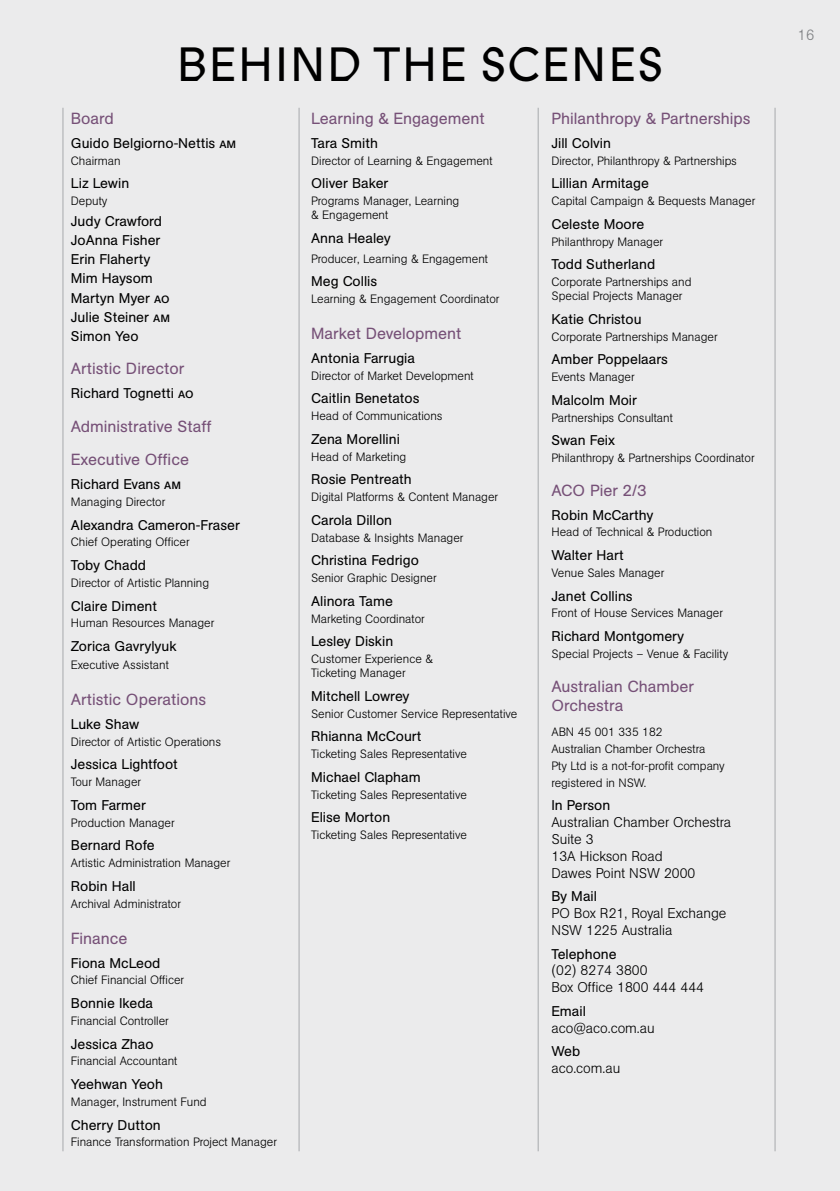
<style>
.page{position:relative;width:840px;height:1191px;background:#fff}
.page>*{position:absolute;margin:0;border:0;box-sizing:border-box;transform-origin:0 0}
.t1{font:48px "Prophet";letter-spacing:.01em;color:#000}
.t2{font:16px/33.6px "AG Book Std";color:#765077}
.t3{font:300 15px "AG Book Std";color:#808285}
.t4{font:14px/19.2px "AG Book Std";color:#000}
.t5{font:300 14px/16.8px "AG Book Std";color:#000}
.t6{font:300 12px/14px "AG Book Std";color:#000}
</style>
<div class="page">
<div style="left:0;top:0;width:839px;height:1191px;background:#ebebec"></div>
<hr style="left:537px;top:108px;width:1px;height:1043px;background:#a7a9ac">
<hr style="left:298px;top:108px;width:1px;height:1043px;background:#a7a9ac">
<hr style="left:63px;top:108px;width:1px;height:1043px;background:#a7a9ac">
<hr style="left:774px;top:108px;width:1px;height:1043px;background:#a7a9ac">
<h1 class="t1" style="left:176px;top:33px;width:489px">BEHIND THE SCENES</h1>
<h2 class="t2" style="left:71px;top:102px;width:44px">Board</h2>
<p class="t4" style="left:71px;top:134px;width:167px">Guido Belgiorno-Nettis am</p>
<p class="t6" style="left:71px;top:154px;width:51px">Chairman</p>
<p class="t4" style="left:71px;top:174px;width:60px">Liz Lewin</p>
<p class="t6" style="left:71px;top:194px;width:38px">Deputy</p>
<p class="t4" style="left:71px;top:212px;width:101px">Judy Crawford<br>JoAnna Fisher<br>Erin Flaherty<br>Mim Haysom<br>Martyn Myer ao<br>Julie Steiner aM<br>Simon Yeo</p>
<h2 class="t2" style="left:71px;top:352px;width:115px">Artistic Director</h2>
<p class="t4" style="left:71px;top:384px;width:124px">Richard Tognetti ao</p>
<h2 class="t2" style="left:71px;top:410px;width:142px">Administrative Staff<br>Executive Office</h2>
<p class="t4" style="left:71px;top:475px;width:112px">Richard Evans am</p>
<p class="t6" style="left:71px;top:495px;width:96px">Managing Director</p>
<p class="t4" style="left:71px;top:515px;width:170px">Alexandra Cameron-Fraser</p>
<p class="t6" style="left:71px;top:535px;width:120px">Chief Operating Officer</p>
<p class="t4" style="left:71px;top:556px;width:76px">Toby Chadd</p>
<p class="t6" style="left:71px;top:576px;width:140px">Director of Artistic Planning</p>
<p class="t4" style="left:71px;top:596px;width:88px">Claire Diment</p>
<p class="t6" style="left:71px;top:616px;width:145px">Human Resources Manager</p>
<p class="t4" style="left:71px;top:637px;width:107px">Zorica Gavrylyuk</p>
<p class="t6" style="left:71px;top:658px;width:99px">Executive Assistant</p>
<h2 class="t2" style="left:71px;top:683px;width:137px">Artistic Operations</h2>
<p class="t4" style="left:71px;top:714px;width:70px">Luke Shaw</p>
<p class="t6" style="left:71px;top:734px;width:152px">Director of Artistic Operations</p>
<p class="t4" style="left:71px;top:755px;width:108px">Jessica Lightfoot</p>
<p class="t6" style="left:71px;top:775px;width:72px">Tour Manager</p>
<p class="t4" style="left:71px;top:795px;width:77px">Tom Farmer</p>
<p class="t6" style="left:71px;top:815px;width:105px">Production Manager</p>
<p class="t4" style="left:71px;top:836px;width:85px">Bernard Rofe</p>
<p class="t6" style="left:71px;top:856px;width:161px">Artistic Administration Manager</p>
<p class="t4" style="left:71px;top:876px;width:66px">Robin Hall</p>
<p class="t6" style="left:71px;top:896px;width:111px">Archival Administrator</p>
<h2 class="t2" style="left:71px;top:921px;width:58px">Finance</h2>
<p class="t4" style="left:71px;top:953px;width:91px">Fiona McLeod</p>
<p class="t6" style="left:71px;top:973px;width:115px">Chief Financial Officer</p>
<p class="t4" style="left:71px;top:993px;width:84px">Bonnie Ikeda</p>
<p class="t6" style="left:71px;top:1013px;width:99px">Financial Controller</p>
<p class="t4" style="left:71px;top:1034px;width:84px">Jessica Zhao</p>
<p class="t6" style="left:71px;top:1054px;width:108px">Financial Accountant</p>
<p class="t4" style="left:71px;top:1074px;width:93px">Yeehwan Yeoh</p>
<p class="t6" style="left:71px;top:1094px;width:137px">Manager, Instrument Fund</p>
<p class="t4" style="left:71px;top:1115px;width:91px">Cherry Dutton</p>
<p class="t6" style="left:71px;top:1135px;width:207px">Finance Transformation Project Manager</p>
<h2 class="t2" style="left:311px;top:102px;width:175px">Learning &amp; Engagement</h2>
<p class="t4" style="left:311px;top:134px;width:68px">Tara Smith</p>
<p class="t6" style="left:311px;top:154px;width:183px">Director of Learning &amp; Engagement</p>
<p class="t4" style="left:311px;top:174px;width:79px">Oliver Baker</p>
<p class="t6" style="left:311px;top:194px;width:149px">Programs Manager, Learning &amp; Engagement</p>
<p class="t4" style="left:311px;top:229px;width:81px">Anna Healey</p>
<p class="t6" style="left:311px;top:251px;width:178px">Producer, Learning &amp; Engagement</p>
<p class="t4" style="left:311px;top:272px;width:67px">Meg Collis</p>
<p class="t6" style="left:311px;top:292px;width:190px">Learning &amp; Engagement Coordinator</p>
<h2 class="t2" style="left:311px;top:317px;width:152px">Market Development</h2>
<p class="t4" style="left:311px;top:348px;width:105px">Antonia Farrugia</p>
<p class="t6" style="left:311px;top:368px;width:164px">Director of Market Development</p>
<p class="t4" style="left:311px;top:389px;width:110px">Caitlin Benetatos</p>
<p class="t6" style="left:311px;top:409px;width:133px">Head of Communications</p>
<p class="t4" style="left:311px;top:429px;width:90px">Zena Morellini</p>
<p class="t6" style="left:311px;top:449px;width:97px">Head of Marketing</p>
<p class="t4" style="left:311px;top:470px;width:102px">Rosie Pentreath</p>
<p class="t6" style="left:311px;top:490px;width:188px">Digital Platforms &amp; Content Manager</p>
<p class="t4" style="left:311px;top:510px;width:82px">Carola Dillon</p>
<p class="t6" style="left:311px;top:530px;width:154px">Database &amp; Insights Manager</p>
<p class="t4" style="left:311px;top:551px;width:109px">Christina Fedrigo</p>
<p class="t6" style="left:311px;top:571px;width:127px">Senior Graphic Designer</p>
<p class="t4" style="left:311px;top:591px;width:83px">Alinora Tame</p>
<p class="t6" style="left:311px;top:611px;width:115px">Marketing Coordinator</p>
<p class="t4" style="left:311px;top:632px;width:84px">Lesley Diskin</p>
<p class="t6" style="left:311px;top:652px;width:123px">Customer Experience &amp;<br>Ticketing Manager</p>
<p class="t4" style="left:311px;top:686px;width:100px">Mitchell Lowrey</p>
<p class="t6" style="left:311px;top:706px;width:207px">Senior Customer Service Representative</p>
<p class="t4" style="left:311px;top:727px;width:112px">Rhianna McCourt</p>
<p class="t6" style="left:311px;top:747px;width:157px">Ticketing Sales Representative</p>
<p class="t4" style="left:311px;top:767px;width:111px">Michael Clapham</p>
<p class="t6" style="left:311px;top:788px;width:157px">Ticketing Sales Representative</p>
<p class="t4" style="left:311px;top:808px;width:81px">Elise Morton</p>
<p class="t6" style="left:311px;top:828px;width:157px">Ticketing Sales Representative</p>
<h2 class="t2" style="left:551px;top:102px;width:200px">Philanthropy &amp; Partnerships</h2>
<p class="t4" style="left:551px;top:134px;width:61px">Jill Colvin</p>
<p class="t6" style="left:551px;top:154px;width:187px">Director, Philanthropy &amp; Partnerships</p>
<p class="t4" style="left:551px;top:174px;width:99px">Lillian Armitage</p>
<p class="t6" style="left:551px;top:194px;width:205px">Capital Campaign &amp; Bequests Manager</p>
<p class="t4" style="left:551px;top:215px;width:94px">Celeste Moore</p>
<p class="t6" style="left:551px;top:235px;width:113px">Philanthropy Manager</p>
<p class="t4" style="left:551px;top:255px;width:105px">Todd Sutherland</p>
<p class="t6" style="left:551px;top:275px;width:141px">Corporate Partnerships and<br>Special Projects Manager</p>
<p class="t4" style="left:551px;top:310px;width:92px">Katie Christou</p>
<p class="t6" style="left:551px;top:330px;width:167px">Corporate Partnerships Manager</p>
<p class="t4" style="left:551px;top:350px;width:118px">Amber Poppelaars</p>
<p class="t6" style="left:551px;top:370px;width:84px">Events Manager</p>
<p class="t4" style="left:551px;top:391px;width:87px">Malcolm Moir</p>
<p class="t6" style="left:551px;top:411px;width:123px">Partnerships Consultant</p>
<p class="t4" style="left:551px;top:431px;width:65px">Swan Feix</p>
<p class="t6" style="left:551px;top:451px;width:204px">Philanthropy &amp; Partnerships Coordinator</p>
<h2 class="t2" style="left:551px;top:474px;width:96px">ACO Pier 2/3</h2>
<p class="t4" style="left:551px;top:505px;width:103px">Robin McCarthy</p>
<p class="t6" style="left:551px;top:525px;width:162px">Head of Technical &amp; Production</p>
<p class="t4" style="left:551px;top:546px;width:74px">Walter Hart</p>
<p class="t6" style="left:551px;top:566px;width:114px">Venue Sales Manager</p>
<p class="t4" style="left:551px;top:586px;width:83px">Janet Collins</p>
<p class="t6" style="left:551px;top:606px;width:173px">Front of House Services Manager</p>
<p class="t4" style="left:551px;top:627px;width:134px">Richard Montgomery</p>
<p class="t6" style="left:551px;top:647px;width:178px">Special Projects – Venue &amp; Facility</p>
<h2 class="t2" style="left:551px;top:676px;width:144px;line-height:19.2px">Australian Chamber<br>Orchestra</h2>
<p class="t6" style="left:551px;top:723px;width:175px;line-height:16.8px">ABN 45 001 335 182<br>Australian Chamber Orchestra<br>Pty Ltd is a not-for-profit company registered in NSW.</p>
<p class="t4" style="left:551px;top:796px;width:60px">In Person</p>
<p class="t5" style="left:551px;top:814px;width:181px">Australian Chamber Orchestra<br>Suite 3<br>13A Hickson Road<br>Dawes Point NSW 2000</p>
<p class="t4" style="left:551px;top:887px;width:47px">By Mail</p>
<p class="t5" style="left:551px;top:905px;width:176px">PO Box R21, Royal Exchange<br>NSW 1225 Australia</p>
<p class="t4" style="left:551px;top:944px;width:67px">Telephone</p>
<p class="t5" style="left:551px;top:962px;width:154px">(02) 8274 3800<br>Box Office 1800 444 444</p>
<p class="t4" style="left:551px;top:1001px;width:36px">Email</p>
<p class="t5" style="left:551px;top:1019px;width:105px">aco@aco.com.au</p>
<p class="t4" style="left:551px;top:1042px;width:30px">Web</p>
<p class="t5" style="left:551px;top:1060px;width:70px">aco.com.au</p>
<p class="t3" style="left:797px;top:26px;width:18px">16</p>
</div>
